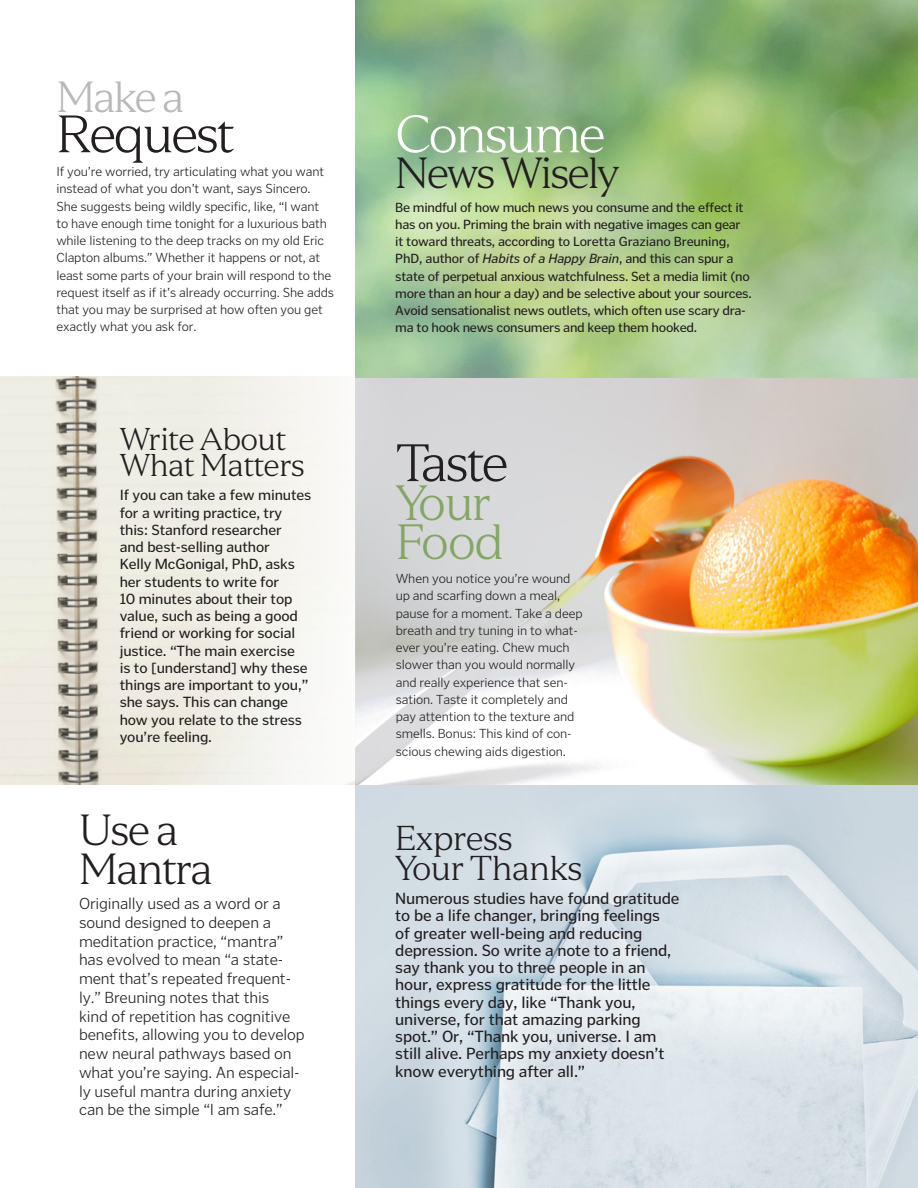
<style>
.page{position:relative;width:918px;height:1188px;background:#fff}
.page>*{position:absolute;margin:0;border:0;box-sizing:border-box;transform-origin:0 0}
.SIDEBAR_JUS_Poynter_GT_NoIndent{font:300 52.5px "LT Serif";letter-spacing:-.05em;color:#231f20}
.SIDEBAR_JUS_Poynter_GT_NoIndent-2{font:300 52.5px "LT Serif";letter-spacing:-.05em;color:#fff}
.SIDEBAR_JUS_Poynter_GT_NoIndent-3{font:300 49.5px "LT Serif";letter-spacing:-.04em;color:#83a665}
.SIDEBAR_JUS_Poynter_GT_NoIndent-4{font:300 43.5px/38.2px "LT Serif";letter-spacing:-.05em;color:#231f20}
.SIDEBAR_JUS_Poynter_GT_NoIndent-5{font:300 43.5px "LT Serif";color:#b7b9ba}
.SIDEBAR_JUS_Poynter_GT_NoIndent-6{font:300 34.5px "LT Serif";letter-spacing:-.02em;color:#231f20}
.SIDEBAR_JUS_Poynter_GT_NoIndent-7{font:300 31.5px/26.2px "LT Serif";letter-spacing:-.02em;color:#231f20}
.SIDEBAR_JUS_Poynter_GT_NoIndent-8{font:16.5px/17.2px "Poynter Gothic Text";letter-spacing:-.01em;color:#231f20}
.SIDEBAR_JUS_Poynter_GT_NoIndent-9{font:300 16.5px/18.8px "Poynter Gothic Text";letter-spacing:-.01em;color:#231f20}
.SIDEBAR_JUS_Poynter_GT_NoIndent-10{font:15px/17.2px "Poynter Gothic Text";letter-spacing:-.01em;color:#231f20}
.SIDEBAR_JUS_Poynter_GT_NoIndent-11{font:300 13.5px/17.2px "Poynter Gothic Text";letter-spacing:-.01em;color:#231f20}
.SIDEBAR_JUS_Poynter_GT_NoIndent-12{font:13.5px/17.2px "Poynter Gothic Text";letter-spacing:-.02em;color:#231f20}
.s1{font-style:italic}
</style>
<div class="page">
<img style="left:355px;top:0;width:563px;height:1188px">
<img style="left:0;top:376px;width:355px;height:409px">
<p class="SIDEBAR_JUS_Poynter_GT_NoIndent-5" style="left:56px;top:72px;width:130px">Make a</p>
<p class="SIDEBAR_JUS_Poynter_GT_NoIndent" style="left:56px;top:105px;width:179px">Request</p>
<p class="SIDEBAR_JUS_Poynter_GT_NoIndent-11" style="left:56px;top:163px;width:279px">If you’re worried, try articulating what you want instead of what you don’t want, says Sincero.<br>She suggests being wildly specific, like, “I want to have enough time tonight for a luxurious bath while listening to the deep tracks on my old Eric Clapton albums.” Whether it happens or not, at least some parts of your brain will respond to the request itself as if it’s already occurring. She adds that you may be surprised at how often you get exactly what you ask for.</p>
<p class="SIDEBAR_JUS_Poynter_GT_NoIndent-7" style="left:120px;top:426px;width:187px">Write About<br>What Matters</p>
<p class="SIDEBAR_JUS_Poynter_GT_NoIndent-10" style="left:120px;top:487px;width:193px">If you can take a few minutes for a writing practice, try this: Stanford researcher<br>and best-selling author<br>Kelly McGonigal, PhD, asks her students to write for<br>10 minutes about their top value, such as being a good friend or working for social justice. “The main exercise<br>is to [understand] why these things are important to you,” she says. This can change how you relate to the stress you’re feeling.</p>
<p class="SIDEBAR_JUS_Poynter_GT_NoIndent-4" style="left:79px;top:812px;width:136px">Use a<br>Mantra</p>
<p class="SIDEBAR_JUS_Poynter_GT_NoIndent-9" style="left:79px;top:894px;width:227px">Originally used as a word or a sound designed to deepen a meditation practice, “mantra” has evolved to mean “a state&shy;ment that’s repeated frequent&shy;ly.” Breuning notes that this<br>kind of repetition has cognitive benefits, allowing you to develop new neural pathways based on what you’re saying. An especial&shy;ly useful mantra during anxiety can be the simple “I am safe.”</p>
<p class="SIDEBAR_JUS_Poynter_GT_NoIndent-2" style="left:395px;top:105px;width:212px">Consume</p>
<p class="SIDEBAR_JUS_Poynter_GT_NoIndent-4" style="left:395px;top:154px;width:226px">News Wisely</p>
<p class="SIDEBAR_JUS_Poynter_GT_NoIndent-12" style="left:395px;top:198px;width:358px">Be mindful of how much news you consume and the effect it has on you. Priming the brain with negative images can gear it toward threats, according to Loretta Graziano Breuning, PhD, author of <span class="s1">Habits of a Happy Brain</span>, and this can spur a state of perpetual anxious watchfulness. Set a media limit (no more than an hour a day) and be selective about your sources.<br>Avoid sensationalist news outlets, which often use scary dra&shy;ma to hook news consumers and keep them hooked.</p>
<p class="SIDEBAR_JUS_Poynter_GT_NoIndent" style="left:396px;top:433px;width:114px">Taste</p>
<p class="SIDEBAR_JUS_Poynter_GT_NoIndent-3" style="left:396px;top:475px;width:97px">Your</p>
<p class="SIDEBAR_JUS_Poynter_GT_NoIndent-3" style="left:396px;top:514px;width:110px">Food</p>
<p class="SIDEBAR_JUS_Poynter_GT_NoIndent-11" style="left:396px;top:570px;width:188px">When you notice you’re wound up and scarfing down a meal, pause for a moment. Take a deep breath and try tuning in to what&shy;ever you’re eating. Chew much slower than you would normally and really experience that sen&shy;sation. Taste it completely and pay attention to the texture and smells. Bonus: This kind of con&shy;scious chewing aids digestion.</p>
<p class="SIDEBAR_JUS_Poynter_GT_NoIndent-6" style="left:395px;top:819px;width:119px">Express</p>
<p class="SIDEBAR_JUS_Poynter_GT_NoIndent-6" style="left:395px;top:849px;width:189px">Your Thanks</p>
<p class="SIDEBAR_JUS_Poynter_GT_NoIndent-8" style="left:395px;top:890px;width:286px">Numerous studies have found gratitude to be a life changer, bringing feelings<br>of greater well-being and reducing depression. So write a note to a friend, say thank you to three people in an hour, express gratitude for the little things every day, like “Thank you, universe, for that amazing parking spot.” Or, “Thank you, universe. I am still alive. Perhaps my anxiety doesn’t know everything after all.”</p>
</div>
